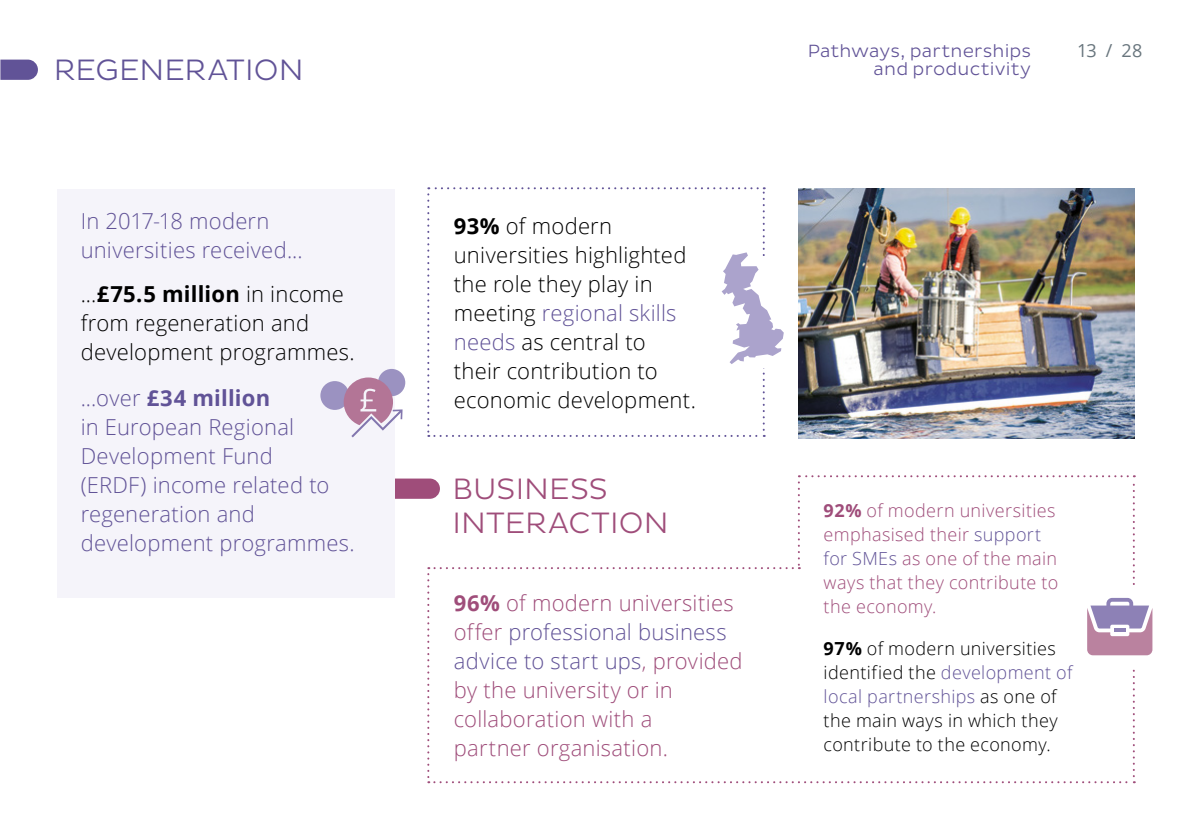
<style>
.page{position:relative;width:1191px;height:840px;background:#fff}
.page>*{position:absolute;margin:0;border:0;box-sizing:border-box;transform-origin:0 0}
.t1{font:300 30px "Pluto Sans";letter-spacing:.005em;color:#9f4d7a}
.t2{font:300 30px "Pluto Sans";letter-spacing:.005em;color:#615397}
.t3{font:300 22px/29px "Open Sans";letter-spacing:.01em;color:#000}
.t4{font:300 22px/29px "Open Sans";letter-spacing:.01em;color:#615397}
.t5{font:300 22px/29px "Open Sans";letter-spacing:.01em;color:#9f4d7a}
.t6{font:300 18px/24px "Open Sans";letter-spacing:.02em;color:#000}
.t7{font:300 18px/24px "Open Sans";letter-spacing:.02em;color:#9f4d7a}
.t8{font:300 18px "Pluto Sans";letter-spacing:.01em;color:#615397}
.t9{font:18px "Open Sans";color:#68757d}
.s1{font-weight:700}
.s2{color:#615397}
</style>
<div class="page">
<div style="left:57px;top:189px;width:338px;height:408px;background:#f5f4fa"></div>
<svg style="left:0;top:60px;width:38px;height:20px"></svg>
<img style="left:798px;top:189px;width:336px;height:249px">
<svg style="left:108px;top:475px;width:1045px;height:307px"></svg>
<div style="left:320px;top:381px;width:29px;height:28px;background:#9b92c1;border-radius:50%"></div>
<div style="left:378px;top:369px;width:27px;height:27px;background:#9b92c1;border-radius:50%"></div>
<svg style="left:344px;top:377px;width:58px;height:60px"></svg>
<svg style="left:427px;top:187px;width:357px;height:249px"></svg>
<p class="t2" style="left:54px;top:53px;width:251px">REGENERATION</p>
<p class="t4" style="left:81px;top:206px;width:223px">In 2017-18 modern universities received...</p>
<p class="t3" style="left:81px;top:279px;width:275px">...<span class="s1">£75.5 million</span> in income from regeneration and development programmes.</p>
<p class="t4" style="left:81px;top:383px;width:275px">...over <span class="s1">£34 million<br></span>in European Regional<br>Development Fund<br>(ERDF) income related to regeneration and development programmes.</p>
<p class="t3" style="left:454px;top:211px;width:243px"><span class="s1">93%</span> of modern universities highlighted the role they play in meeting <span class="s2">regional skills needs</span> as central to their contribution to economic development.</p>
<p class="t1" style="left:452px;top:472px;width:157px">BUSINESS</p>
<p class="t1" style="left:452px;top:505px;width:218px">INTERACTION</p>
<p class="t5" style="left:454px;top:587px;width:290px"><span class="s1">96%</span> of modern universities offer <span class="s2">professional business advice to start ups</span>, provided by the university or in collaboration with a<br>partner organisation.</p>
<p class="t8" style="left:807px;top:41px;width:225px">Pathways, partnerships</p>
<p class="t8" style="left:873px;top:59px;width:159px">and productivity</p>
<p class="t9" style="left:1077px;top:38px;width:67px">13 / 28</p>
<p class="t7" style="left:823px;top:497px;width:236px"><span class="s1">92%</span> of modern universities emphasised their <span class="s2">support for SMEs</span> as one of the main ways that they contribute to the economy.</p>
<p class="t6" style="left:823px;top:635px;width:250px"><span class="s1">97%</span> of modern universities identified the <span class="s2">development of local partnerships</span> as one of the main ways in which they contribute to the economy.</p>
</div>
